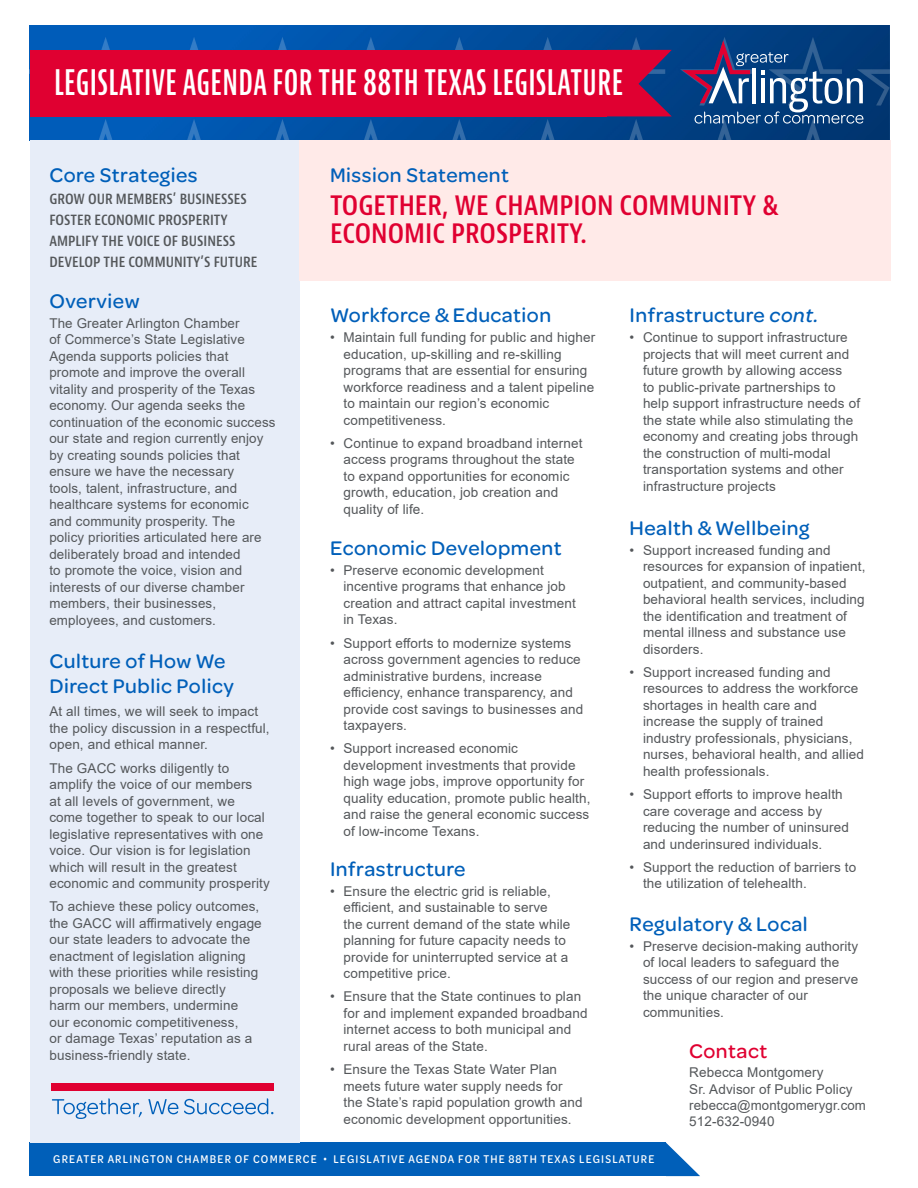
<style>
.page{position:relative;width:918px;height:1188px;background:#fff}
.page>*{position:absolute;margin:0;border:0;box-sizing:border-box;transform-origin:0 0}
.t1{font:600 extra-condensed 37.5px "Bernina Sans";letter-spacing:.01em;color:#fff}
.t2{font:600 condensed 28.5px/28.5px "Bernina Sans";color:#e00031}
.t3{font:500 21px/25.2px "Omnes";letter-spacing:.025em;color:#005fb9}
.t4{font:500 21px "Omnes";letter-spacing:.025em;color:#e00031}
.t5{font:600 condensed 15px "Bernina Sans";color:#54575a}
.t6{font:13.5px/16.5px "Arial";letter-spacing:.01em;color:#54575a}
.t7{font:500 12px "Omnes Cond";letter-spacing:.1em;color:#fff}
.s1{font-style:italic}
</style>
<div class="page">
<img style="left:30px;top:26px;width:860px;height:114px">
<svg style="left:682px;top:40px;width:181px;height:84px;background:#32598f"></svg>
<div style="left:30px;top:1143px;width:636px;height:33px;background:#005fb9"></div>
<svg style="left:666px;top:1143px;width:34px;height:33px"></svg>
<div style="left:30px;top:50px;width:577px;height:66px;background:#e00031"></div>
<svg style="left:607px;top:50px;width:65px;height:66px;background:#a61147"></svg>
<div style="left:30px;top:140px;width:270px;height:1003px;background:#e7edf8"></div>
<div style="left:300px;top:140px;width:591px;height:141px;background:#ffeae8"></div>
<svg style="left:52px;top:1098px;width:90px;height:21px"></svg>
<svg style="left:148px;top:1099px;width:30px;height:15px"></svg>
<svg style="left:184px;top:1098px;width:89px;height:16px"></svg>
<div style="left:51px;top:1083px;width:223px;height:8px;background:#e00031"></div>
<p class="t1" style="left:54px;top:60px;width:571px">LEGISLATIVE AGENDA FOR THE 88TH TEXAS LEGISLATURE</p>
<p class="t3" style="left:49px;top:161px;width:150px">Core Strategies</p>
<p class="t3" style="left:330px;top:161px;width:181px">Mission Statement</p>
<p class="t5" style="left:49px;top:189px;width:199px">GROW OUR MEMBERS’ BUSINESSES</p>
<p class="t5" style="left:49px;top:210px;width:180px">FOSTER ECONOMIC PROSPERITY</p>
<p class="t5" style="left:49px;top:231px;width:187px">AMPLIFY THE VOICE OF BUSINESS</p>
<p class="t5" style="left:49px;top:252px;width:210px">DEVELOP THE COMMUNITY’S FUTURE</p>
<p class="t3" style="left:49px;top:287px;width:92px">Overview</p>
<p class="t6" style="left:49px;top:315px;width:228px">The Greater Arlington Chamber<br>of Commerce’s State Legislative<br>Agenda supports policies that promote and improve the overall vitality and prosperity of the Texas economy. Our agenda seeks the continuation of the economic success our state and region currently enjoy by creating sounds policies that ensure we have the necessary<br>tools, talent, infrastructure, and healthcare systems for economic<br>and community prosperity. The<br>policy priorities articulated here are deliberately broad and intended<br>to promote the voice, vision and interests of our diverse chamber members, their businesses, employees, and customers.</p>
<p class="t3" style="left:49px;top:647px;width:186px">Culture of How We<br>Direct Public Policy</p>
<p class="t6" style="left:49px;top:703px;width:222px">At all times, we will seek to impact the policy discussion in a respectful, open, and ethical manner.</p>
<p class="t6" style="left:49px;top:759px;width:222px">The GACC works diligently to amplify the voice of our members<br>at all levels of government, we come together to speak to our local legislative representatives with one voice. Our vision is for legislation which will result in the greatest economic and community prosperity</p>
<p class="t6" style="left:49px;top:898px;width:214px">To achieve these policy outcomes, the GACC will affirmatively engage our state leaders to advocate the enactment of legislation aligning with these priorities while resisting proposals we believe directly<br>harm our members, undermine<br>our economic competitiveness,<br>or damage Texas’ reputation as a business-friendly state.</p>
<p class="t2" style="left:330px;top:191px;width:450px">TOGETHER, WE CHAMPION COMMUNITY &amp;<br>ECONOMIC PROSPERITY.</p>
<p class="t3" style="left:330px;top:301px;width:223px">Workforce &amp; Education</p>
<p class="t6" style="left:344px;top:329px;width:253px;text-indent:-14px">• Maintain full funding for public and higher education, up-skilling and re-skilling programs that are essential for ensuring workforce readiness and a talent pipeline to maintain our region’s economic competitiveness.</p>
<p class="t6" style="left:344px;top:435px;width:241px;text-indent:-14px">• Continue to expand broadband internet access programs throughout the state to expand opportunities for economic growth, education, job creation and quality of life.</p>
<p class="t3" style="left:330px;top:534px;width:233px">Economic Development</p>
<p class="t6" style="left:344px;top:562px;width:234px;text-indent:-14px">• Preserve economic development incentive programs that enhance job creation and attract capital investment in Texas.</p>
<p class="t6" style="left:344px;top:635px;width:241px;text-indent:-14px">• Support efforts to modernize systems across government agencies to reduce administrative burdens, increase efficiency, enhance transparency, and provide cost savings to businesses and taxpayers.</p>
<p class="t6" style="left:344px;top:740px;width:249px;text-indent:-14px">• Support increased economic development investments that provide high wage jobs, improve opportunity for quality education, promote public health, and raise the general economic success of low-income Texans.</p>
<p class="t3" style="left:330px;top:855px;width:137px">Infrastructure</p>
<p class="t6" style="left:344px;top:882px;width:228px;text-indent:-14px">• Ensure the electric grid is reliable, efficient, and sustainable to serve<br>the current demand of the state while planning for future capacity needs to provide for uninterrupted service at a competitive price.</p>
<p class="t6" style="left:344px;top:988px;width:246px;text-indent:-14px">• Ensure that the State continues to plan for and implement expanded broadband internet access to both municipal and rural areas of the State.</p>
<p class="t6" style="left:344px;top:1061px;width:241px;text-indent:-14px">• Ensure the Texas State Water Plan meets future water supply needs for the State’s rapid population growth and economic development opportunities.</p>
<p class="t3" style="left:630px;top:301px;width:191px">Infrastructure <span class="s1">cont.</span></p>
<p class="t6" style="left:643px;top:329px;width:219px;text-indent:-14px">• Continue to support infrastructure projects that will meet current and future growth by allowing access<br>to public-private partnerships to help support infrastructure needs of the state while also stimulating the economy and creating jobs through the construction of multi-modal transportation systems and other infrastructure projects</p>
<p class="t3" style="left:630px;top:514px;width:181px">Health &amp; Wellbeing</p>
<p class="t6" style="left:643px;top:542px;width:224px;text-indent:-14px">• Support increased funding and resources for expansion of inpatient, outpatient, and community-based behavioral health services, including the identification and treatment of mental illness and substance use disorders.</p>
<p class="t6" style="left:643px;top:664px;width:222px;text-indent:-14px">• Support increased funding and resources to address the workforce shortages in health care and increase the supply of trained industry professionals, physicians, nurses, behavioral health, and allied health professionals.</p>
<p class="t6" style="left:643px;top:786px;width:208px;text-indent:-14px">• Support efforts to improve health care coverage and access by reducing the number of uninsured and underinsured individuals.</p>
<p class="t6" style="left:643px;top:859px;width:215px;text-indent:-14px">• Support the reduction of barriers to the utilization of telehealth.</p>
<p class="t3" style="left:630px;top:910px;width:180px">Regulatory &amp; Local</p>
<p class="t6" style="left:643px;top:937px;width:217px;text-indent:-14px">• Preserve decision-making authority of local leaders to safeguard the success of our region and preserve the unique character of our communities.</p>
<p class="t4" style="left:689px;top:1036px;width:80px">Contact</p>
<p class="t6" style="left:689px;top:1064px;width:136px">Rebecca Montgomery</p>
<p class="t6" style="left:689px;top:1081px;width:165px">Sr. Advisor of Public Policy</p>
<p class="t6" style="left:689px;top:1097px;width:178px">rebecca@montgomerygr.com</p>
<p class="t6" style="left:689px;top:1113px;width:87px">512-632-0940</p>
<p class="t7" style="left:53px;top:1151px;width:603px">GREATER ARLINGTON CHAMBER OF COMMERCE • LEGISLATIVE AGENDA FOR THE 88TH TEXAS LEGISLATURE</p>
</div>
